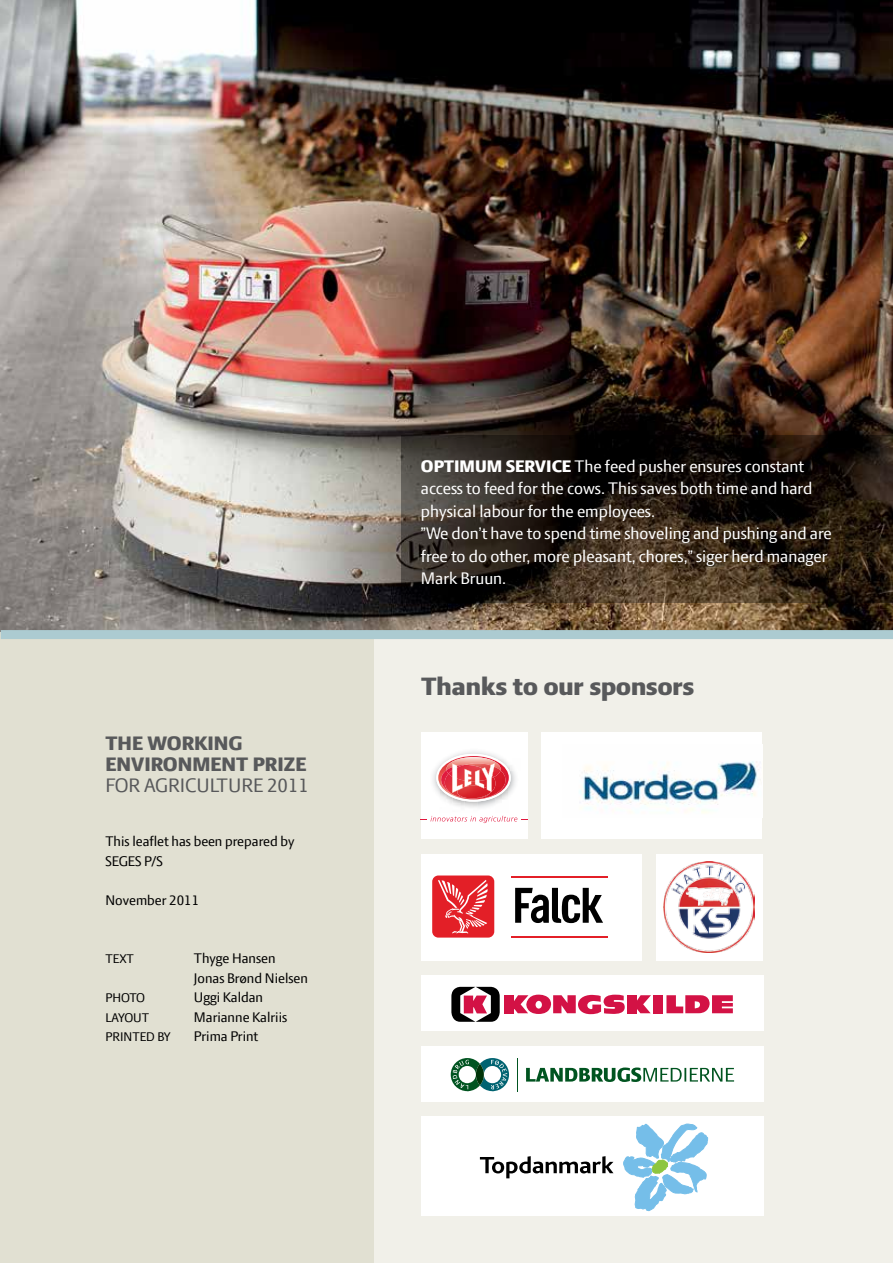
<style>
.page{position:relative;width:893px;height:1263px;background:#fff}
.page>*{position:absolute;margin:0;border:0;box-sizing:border-box;transform-origin:0 0}
.t1{font:800 27px "LF Press Sans";color:#58595b}
.t2{font:800 21px/21px "LF Press Sans";color:#58595b}
.t3{font:21px "LF Press Sans";color:#58595b}
.t4{font:18px/22.5px "LF Press Sans";color:#fff}
.t5{font:15px/19.5px "LF Press Sans";color:#000}
.t6{font:13.5px "LF Press Sans";color:#000}
.s1{font-weight:800}
</style>
<div class="page">
<div style="left:1px;top:628px;width:375px;height:635px;background:#e1e0d2"></div>
<div style="left:375px;top:632px;width:518px;height:631px;background:#f1f0e9"></div>
<img style="left:1px;top:0;width:892px;height:630px">
<div style="left:421px;top:854px;width:221px;height:106px;background:#fff"></div>
<hr style="left:511px;top:936px;width:96px;height:1px;background:#e31f27">
<hr style="left:511px;top:876px;width:96px;height:1px;background:#e31f27">
<div style="left:432px;top:875px;width:62px;height:62px;background:#e31f27;border-radius:6px"></div>
<svg style="left:438px;top:880px;width:50px;height:53px"></svg>
<svg style="left:515px;top:888px;width:88px;height:35px"></svg>
<div style="left:656px;top:854px;width:106px;height:106px;background:#fff"></div>
<img style="left:663px;top:861px;width:91px;height:91px">
<div style="left:421px;top:1046px;width:342px;height:56px;background:#fff"></div>
<svg style="left:451px;top:1058px;width:58px;height:33px"></svg>
<hr style="left:517px;top:1058px;width:1px;height:33px;background:#005420">
<svg style="left:526px;top:1067px;width:208px;height:15px"></svg>
<div style="left:421px;top:1117px;width:342px;height:99px;background:#fff"></div>
<svg style="left:480px;top:1156px;width:133px;height:22px"></svg>
<svg style="left:623px;top:1123px;width:85px;height:88px"></svg>
<svg style="left:402px;top:435px;width:491px;height:168px;background:#292017"></svg>
<div style="left:1px;top:630px;width:892px;height:9px;background:#accbd1"></div>
<div style="left:421px;top:733px;width:106px;height:106px;background:#fff"></div>
<img style="left:453px;top:751px;width:43px;height:5px">
<img style="left:433px;top:767px;width:5px;height:25px">
<img style="left:510px;top:766px;width:3px;height:5px">
<img style="left:510px;top:771px;width:6px;height:22px">
<img style="left:452px;top:799px;width:8px;height:2px">
<img style="left:487px;top:799px;width:9px;height:2px">
<svg style="left:436px;top:754px;width:75px;height:48px"></svg>
<img style="left:438px;top:756px;width:72px;height:43px">
<img style="left:446px;top:757px;width:55px;height:13px">
<img style="left:438px;top:770px;width:8px;height:23px">
<img style="left:446px;top:765px;width:2px;height:9px">
<img style="left:451px;top:770px;width:59px;height:29px">
<img style="left:495px;top:763px;width:5px;height:14px">
<img style="left:443px;top:774px;width:54px;height:24px">
<img style="left:448px;top:765px;width:4px;height:16px">
<img style="left:457px;top:793px;width:33px;height:5px">
<svg style="left:452px;top:763px;width:43px;height:30px"></svg>
<svg style="left:421px;top:801px;width:106px;height:22px"></svg>
<div style="left:541px;top:733px;width:221px;height:106px;background:#fff"></div>
<img style="left:579px;top:761px;width:182px;height:52px">
<div style="left:421px;top:975px;width:342px;height:56px;background:#fff"></div>
<div style="left:505px;top:995px;width:9px;height:18px;background:#d31245"></div>
<div style="left:627px;top:995px;width:9px;height:18px;background:#d31245"></div>
<svg style="left:636px;top:995px;width:15px;height:18px"></svg>
<div style="left:653px;top:995px;width:10px;height:18px;background:#d31245"></div>
<svg style="left:666px;top:995px;width:67px;height:18px"></svg>
<svg style="left:451px;top:987px;width:49px;height:35px"></svg>
<svg style="left:513px;top:994px;width:112px;height:20px"></svg>
<p class="t2" style="left:105px;top:733px;width:203px">THE WORKING<br>ENVIRONMENT PRIZE</p>
<p class="t3" style="left:105px;top:773px;width:205px">FOR AGRICULTURE 2011</p>
<p class="t5" style="left:105px;top:831px;width:190px">This leaflet has been prepared by<br>SEGES P/S</p>
<p class="t5" style="left:105px;top:890px;width:95px">November 2011</p>
<p class="t6" style="left:105px;top:951px;width:30px">TEXT</p>
<p class="t5" style="left:194px;top:948px;width:116px">Thyge Hansen<br>Jonas Brønd Nielsen</p>
<p class="t6" style="left:105px;top:990px;width:41px">PHOTO</p>
<p class="t5" style="left:194px;top:987px;width:71px">Uggi Kaldan</p>
<p class="t6" style="left:105px;top:1009px;width:45px">LAYOUT</p>
<p class="t5" style="left:194px;top:1007px;width:95px">Marianne Kalriis</p>
<p class="t6" style="left:105px;top:1029px;width:67px">PRINTED BY</p>
<p class="t5" style="left:194px;top:1026px;width:66px">Prima Print</p>
<p class="t4" style="left:421px;top:454px;width:412px"><span class="s1">OPTIMUM SERVICE</span> The feed pusher ensures constant access to feed for the cows. This saves both time and hard physical labour for the employees.<br>”We don’t have to spend time shoveling and pushing and are free to do other, more pleasant, chores,” siger herd manager Mark Bruun.</p>
<h1 class="t1" style="left:421px;top:670px;width:275px">Thanks to our sponsors</h1>
</div>
